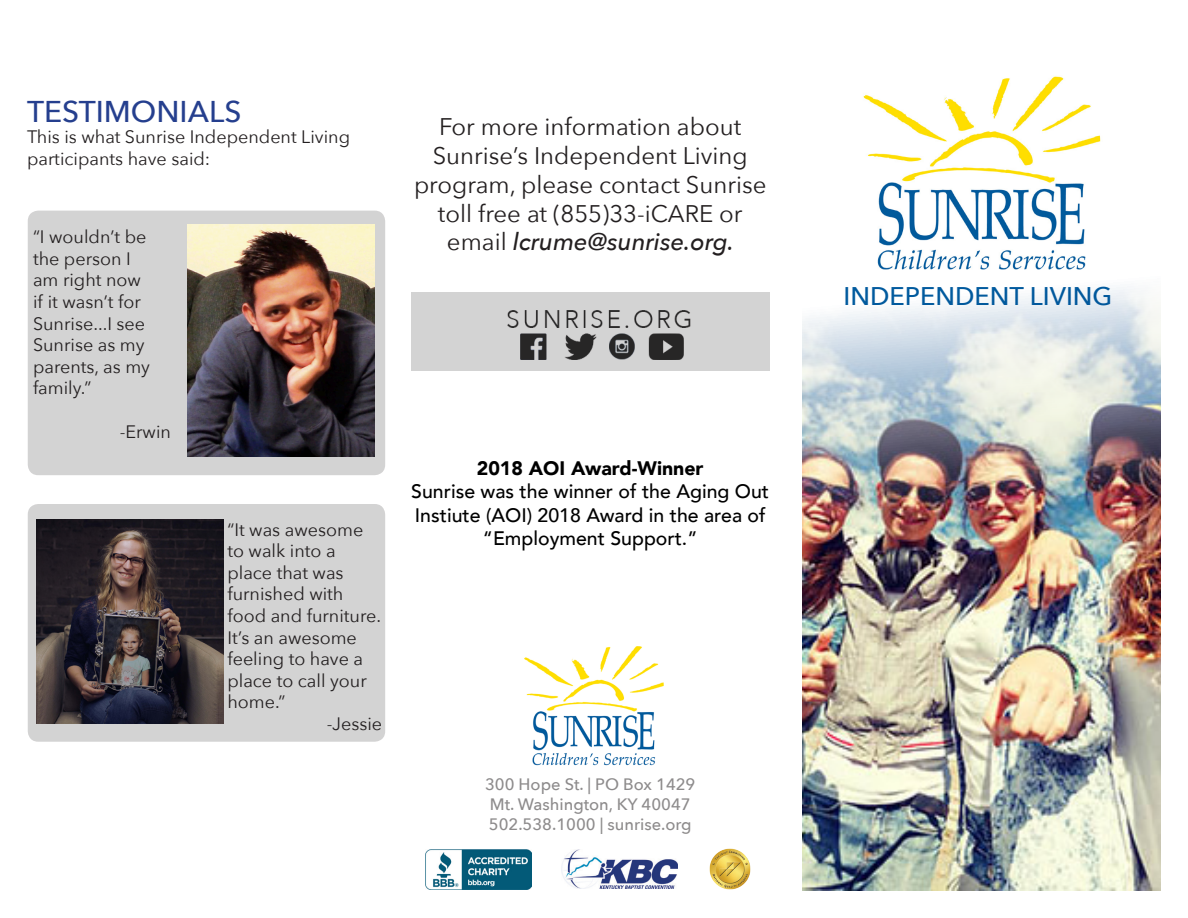
<style>
.page{position:relative;width:1188px;height:918px;background:#fff}
.page>*{position:absolute;margin:0;border:0;box-sizing:border-box;transform-origin:0 0}
.t1{font:500 30px "Avenir Next";color:#253f8e}
.t2{font:500 25.5px "Avenir Next";color:#015a9e}
.t3{font:24px/28.8px "Avenir Next";color:#231f20;text-align:center}
.t4{font:500 19.5px/23.4px "Avenir";color:#000;text-align:center}
.t5{font:900 19.5px "Avenir";color:#000}
.t6{font:18px/21.6px "Avenir Next";color:#231f20}
.t7{font:500 16.5px/19.8px "Avenir Next";color:#231f20}
.s1{font-weight:500;font-style:italic}
</style>
<div class="page">
<div style="left:28px;top:211px;width:357px;height:264px;background:#d3d3d3;border-radius:10px"></div>
<div style="left:28px;top:504px;width:357px;height:238px;background:#d3d3d3;border-radius:10px"></div>
<img style="left:524px;top:646px;width:140px;height:120px">
<img style="left:863px;top:76px;width:238px;height:185px">
<img style="left:425px;top:849px;width:106px;height:41px">
<img style="left:561px;top:849px;width:117px;height:40px">
<img style="left:709px;top:848px;width:42px;height:42px">
<svg style="left:411px;top:292px;width:359px;height:79px;background:#c0c0c0"></svg>
<img style="left:36px;top:519px;width:187px;height:205px">
<img style="left:187px;top:224px;width:187px;height:232px">
<img style="left:802px;top:261px;width:359px;height:629px">
<p class="t1" style="left:27px;top:86px;width:216px">TESTIMONIALS</p>
<p class="t6" style="left:27px;top:126px;width:325px">This is what Sunrise Independent Living participants have said:</p>
<p class="t6" style="left:33px;top:225px;width:119px">“I wouldn’t be the person I am right now if it wasn’t for<br>Sunrise...I see<br>Sunrise as my parents, as my family.”</p>
<p class="t6" style="left:120px;top:420px;width:53px">-Erwin</p>
<p class="t6" style="left:227px;top:518px;width:155px">“It was awesome to walk into a place that was furnished with food and furniture.<br>It’s an awesome feeling to have a place to call your home.”</p>
<p class="t6" style="left:327px;top:712px;width:57px">-Jessie</p>
<p class="t3" style="left:439px;top:111px;width:304px">For more information about</p>
<p class="t3" style="left:414px;top:140px;width:354px">Sunrise’s Independent Living program, please contact Sunrise toll free at (855)33-iCARE or email <span class="s1">lcrume@sunrise.org.</span></p>
<p class="t5" style="left:477px;top:451px;width:228px">2018 AOI Award-Winner</p>
<p class="t4" style="left:411px;top:479px;width:359px">Sunrise was the winner of the Aging Out<br>Instiute (AOI) 2018 Award in the area of “Employment Support.”</p>
<p class="t7" style="left:485px;top:774px;width:212px">300 Hope St. | PO Box 1429<br>Mt. Washington, KY 40047<br>502.538.1000 | sunrise.org</p>
<p class="t2" style="left:844px;top:274px;width:270px">INDEPENDENT LIVING</p>
</div>
